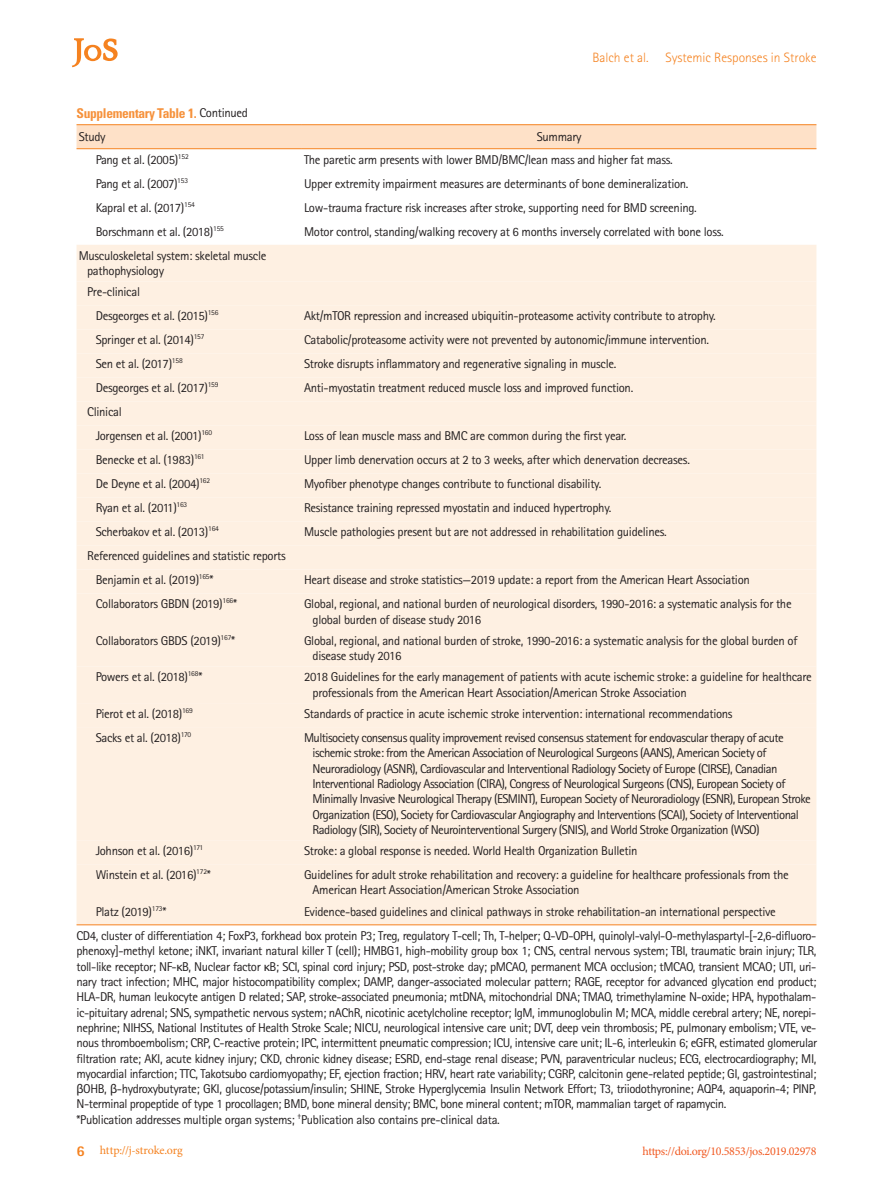
<style>
.page{position:relative;width:893px;height:1191px;background:#fff}
.page>*{position:absolute;margin:0;border:0;box-sizing:border-box;transform-origin:0 0}
.t1{font:300 13.5px "Rotis Sans Serif Std";color:#f58220}
.테이블_제목{font:700 condensed 13.5px "Univers LT Std";letter-spacing:-.025em;color:#f6923c}
.테이블본문{font:12.75px/15.3px "Rotis Sans Serif Std";letter-spacing:-.025em;color:#231f20}
.테이블_설명{font:12.75px/15.3px "Rotis Sans Serif Std";letter-spacing:-.025em;color:#231f20;text-align:justify}
.테이블본문-2{font:12.75px/15.3px "Rotis Sans Serif Std";letter-spacing:-.045em;color:#231f20}
.t2{font:12px "Minion Pro";letter-spacing:-.025em;color:#f15921}
.t3{font:12px "Minion Pro";letter-spacing:-.015em;color:#f58220}
.s1{font-family:"Rotis Sans Serif Std";font-weight:400;font-stretch:normal;font-size:12.75px;color:#231f20}
.s2{font-family:"Myriad Pro"}
.s3{font-family:"Rotis Sans Serif Std";font-weight:800;font-size:15px}
</style>
<div class="page">
<svg style="left:72px;top:38px;width:46px;height:29px"></svg>
<div style="left:77px;top:125px;width:739px;height:23px;background:#fee1c8"></div>
<div style="left:77px;top:245px;width:739px;height:679px;background:#fef0e2"></div>
<div style="left:77px;top:281px;width:739px;height:583px;background:#fef0e2"></div>
<hr style="left:77px;top:124px;width:225px;height:1px;background:#f58220">
<hr style="left:302px;top:124px;width:514px;height:1px;background:#f58220">
<hr style="left:77px;top:148px;width:225px;height:1px;background:#f58220">
<hr style="left:302px;top:148px;width:514px;height:1px;background:#f58220">
<hr style="left:77px;top:924px;width:225px;height:1px;background:#f58220">
<hr style="left:302px;top:924px;width:514px;height:1px;background:#f58220">
<p class="테이블_제목" style="left:77px;top:104px;width:173px">Supplementary Table 1. <span class="s1">Continued</span></p>
<p class="t1" style="left:592px;top:50px;width:225px">Balch et al. Systemic Responses in Stroke</p>
<p class="테이블본문" style="left:79px;top:129px;width:29px">Study</p>
<p class="테이블본문" style="left:537px;top:129px;width:46px">Summary</p>
<p class="테이블본문" style="left:96px;top:151px;width:95px">Pang et al. (2005)<sup>152</sup></p>
<p class="테이블본문" style="left:304px;top:151px;width:370px">The paretic arm presents with lower BMD/BMC/lean mass and higher fat mass.</p>
<p class="테이블본문" style="left:96px;top:175px;width:94px">Pang et al. (2007)<sup>153</sup></p>
<p class="테이블본문" style="left:304px;top:175px;width:386px">Upper extremity impairment measures are determinants of bone demineralization.</p>
<p class="테이블본문" style="left:96px;top:199px;width:101px">Kapral et al. (2017)<sup>154</sup></p>
<p class="테이블본문" style="left:304px;top:199px;width:394px">Low-trauma fracture risk increases after stroke, supporting need for BMD screening.</p>
<p class="테이블본문" style="left:96px;top:223px;width:130px">Borschmann et al. (2018)<sup>155</sup></p>
<p class="테이블본문" style="left:304px;top:223px;width:421px">Motor control, standing/walking recovery at 6 months inversely correlated with bone loss.</p>
<p class="테이블본문" style="left:87px;top:247px;width:181px;text-indent:-9px">Musculoskeletal system: skeletal muscle pathophysiology</p>
<p class="테이블본문" style="left:87px;top:284px;width:54px">Pre-clinical</p>
<p class="테이블본문" style="left:96px;top:308px;width:124px">Desgeorges et al. (2015)<sup>156</sup></p>
<p class="테이블본문" style="left:304px;top:308px;width:413px">Akt/mTOR repression and increased ubiquitin-proteasome activity contribute to atrophy.</p>
<p class="테이블본문" style="left:96px;top:332px;width:110px">Springer et al. (2014)<sup>157</sup></p>
<p class="테이블본문" style="left:304px;top:332px;width:406px">Catabolic/proteasome activity were not prevented by autonomic/immune intervention.</p>
<p class="테이블본문" style="left:96px;top:356px;width:89px">Sen et al. (2017)<sup>158</sup></p>
<p class="테이블본문" style="left:304px;top:356px;width:314px">Stroke disrupts inflammatory and regenerative signaling in muscle.</p>
<p class="테이블본문" style="left:96px;top:380px;width:124px">Desgeorges et al. (2017)<sup>159</sup></p>
<p class="테이블본문" style="left:304px;top:380px;width:331px">Anti-myostatin treatment reduced muscle loss and improved function.</p>
<p class="테이블본문" style="left:87px;top:404px;width:36px">Clinical</p>
<p class="테이블본문" style="left:96px;top:428px;width:118px">Jorgensen et al. (2001)<sup>160</sup></p>
<p class="테이블본문" style="left:304px;top:428px;width:324px">Loss of lean muscle mass and BMC are common during the first year.</p>
<p class="테이블본문" style="left:96px;top:452px;width:110px">Benecke et al. (1983)<sup>161</sup></p>
<p class="테이블본문" style="left:304px;top:452px;width:387px">Upper limb denervation occurs at 2 to 3 weeks, after which denervation decreases.</p>
<p class="테이블본문" style="left:96px;top:476px;width:116px">De Deyne et al. (2004)<sup>162</sup></p>
<p class="테이블본문" style="left:304px;top:476px;width:299px">Myofiber phenotype changes contribute to functional disability.</p>
<p class="테이블본문" style="left:96px;top:500px;width:93px">Ryan et al. (2011)<sup>163</sup></p>
<p class="테이블본문" style="left:304px;top:500px;width:309px">Resistance training repressed myostatin and induced hypertrophy.</p>
<p class="테이블본문" style="left:96px;top:524px;width:125px">Scherbakov et al. (2013)<sup>164</sup></p>
<p class="테이블본문" style="left:304px;top:524px;width:364px">Muscle pathologies present but are not addressed in rehabilitation guidelines.</p>
<p class="테이블본문" style="left:87px;top:548px;width:200px">Referenced guidelines and statistic reports</p>
<p class="테이블본문" style="left:96px;top:572px;width:119px">Benjamin et al. (2019)<sup>165</sup>*</p>
<p class="테이블본문" style="left:304px;top:572px;width:447px">Heart disease and stroke statistics—2019 update: a report from the American Heart Association</p>
<p class="테이블본문" style="left:96px;top:596px;width:143px">Collaborators GBDN (2019)<sup>166</sup>*</p>
<p class="테이블본문" style="left:313px;top:596px;width:481px;text-indent:-9px">Global, regional, and national burden of neurological disorders, 1990-2016: a systematic analysis for the global burden of disease study 2016</p>
<p class="테이블본문" style="left:96px;top:633px;width:141px">Collaborators GBDS (2019)<sup>167</sup>*</p>
<p class="테이블본문" style="left:313px;top:633px;width:486px;text-indent:-9px">Global, regional, and national burden of stroke, 1990-2016: a systematic analysis for the global burden of disease study 2016</p>
<p class="테이블본문" style="left:96px;top:669px;width:108px">Powers et al. (2018)<sup>168</sup>*</p>
<p class="테이블본문" style="left:313px;top:669px;width:501px;text-indent:-9px">2018 Guidelines for the early management of patients with acute ischemic stroke: a guideline for healthcare professionals from the American Heart Association/American Stroke Association</p>
<p class="테이블본문" style="left:96px;top:706px;width:99px">Pierot et al. (2018)<sup>169</sup></p>
<p class="테이블본문" style="left:304px;top:706px;width:430px">Standards of practice in acute ischemic stroke intervention: international recommendations</p>
<p class="테이블본문" style="left:96px;top:730px;width:97px">Sacks et al. (2018)<sup>170</sup></p>
<p class="테이블본문-2" style="left:313px;top:730px;width:500px;text-indent:-9px">Multisociety consensus quality improvement revised consensus statement for endovascular therapy of acute ischemic stroke: from the American Association of Neurological Surgeons (AANS), American Society of Neuroradiology (ASNR), Cardiovascular and Interventional Radiology Society of Europe (CIRSE), Canadian Interventional Radiology Association (CIRA), Congress of Neurological Surgeons (CNS), European Society of Minimally Invasive Neurological Therapy (ESMINT), European Society of Neuroradiology (ESNR), European Stroke Organization (ESO), Society for Cardiovascular Angiography and Interventions (SCAI), Society of Interventional Radiology (SIR), Society of Neurointerventional Surgery (SNIS), and World Stroke Organization (WSO)</p>
<p class="테이블본문" style="left:96px;top:843px;width:109px">Johnson et al. (2016)<sup>171</sup></p>
<p class="테이블본문" style="left:304px;top:843px;width:335px">Stroke: a global response is needed. World Health Organization Bulletin</p>
<p class="테이블본문" style="left:96px;top:867px;width:117px">Winstein et al. (2016)<sup>172</sup>*</p>
<p class="테이블본문" style="left:313px;top:867px;width:478px;text-indent:-9px">Guidelines for adult stroke rehabilitation and recovery: a guideline for healthcare professionals from the<br>American Heart Association/American Stroke Association</p>
<p class="테이블본문" style="left:96px;top:903px;width:72px">Platz (2019)<sup>173</sup>*</p>
<p class="테이블본문" style="left:304px;top:903px;width:473px">Evidence-based guidelines and clinical pathways in stroke rehabilitation-an international perspective</p>
<p class="테이블_설명" style="left:77px;top:928px;width:742px">CD4, cluster of differentiation 4; FoxP3, forkhead box protein P3; Treg, regulatory T-cell; Th, T-helper; Q-VD-OPH, quinolyl-valyl-O-methylaspartyl-[-2,6-difluoro&shy;phenoxy]-methyl ketone; iNKT, invariant natural killer T (cell); HMBG1, high-mobility group box 1; CNS, central nervous system; TBI, traumatic brain injury; TLR, toll-like receptor; NF-<span class="s2">κ</span>B, Nuclear factor <span class="s2">κ</span>B; SCI, spinal cord injury; PSD, post-stroke day; pMCAO, permanent MCA occlusion; tMCAO, transient MCAO; UTI, uri&shy;nary tract infection; MHC, major histocompatibility complex; DAMP, danger-associated molecular pattern; RAGE, receptor for advanced glycation end product; HLA-DR, human leukocyte antigen D related; SAP, stroke-associated pneumonia; mtDNA, mitochondrial DNA; TMAO, trimethylamine N-oxide; HPA, hypothalam&shy;ic-pituitary adrenal; SNS, sympathetic nervous system; nAChR, nicotinic acetylcholine receptor; IgM, immunoglobulin M; MCA, middle cerebral artery; NE, norepi&shy;nephrine; NIHSS, National Institutes of Health Stroke Scale; NICU, neurological intensive care unit; DVT, deep vein thrombosis; PE, pulmonary embolism; VTE, ve&shy;nous thromboembolism; CRP, C-reactive protein; IPC, intermittent pneumatic compression; ICU, intensive care unit; IL-6, interleukin 6; eGFR, estimated glomerular filtration rate; AKI, acute kidney injury; CKD, chronic kidney disease; ESRD, end-stage renal disease; PVN, paraventricular nucleus; ECG, electrocardiography; MI, myocardial infarction; TTC, Takotsubo cardiomyopathy; EF, ejection fraction; HRV, heart rate variability; CGRP, calcitonin gene-related peptide; GI, gastrointestinal; <span class="s2">β</span>OHB, <span class="s2">β</span>-hydroxybutyrate; GKI, glucose/potassium/insulin; SHINE, Stroke Hyperglycemia Insulin Network Effort; T3, triiodothyronine; AQP4, aquaporin-4; PINP, N-terminal propeptide of type 1 procollagen; BMD, bone mineral density; BMC, bone mineral content; mTOR, mammalian target of rapamycin.</p>
<p class="테이블_설명" style="left:77px;top:1111px;width:425px">*Publication addresses multiple organ systems; <sup>†</sup>Publication also contains pre-clinical data.</p>
<p class="t3" style="left:77px;top:1142px;width:108px"><span class="s3">6</span> http://j-stroke.org</p>
<p class="t2" style="left:643px;top:1143px;width:175px">https://doi.org/10.5853/jos.2019.02978</p>
</div>
